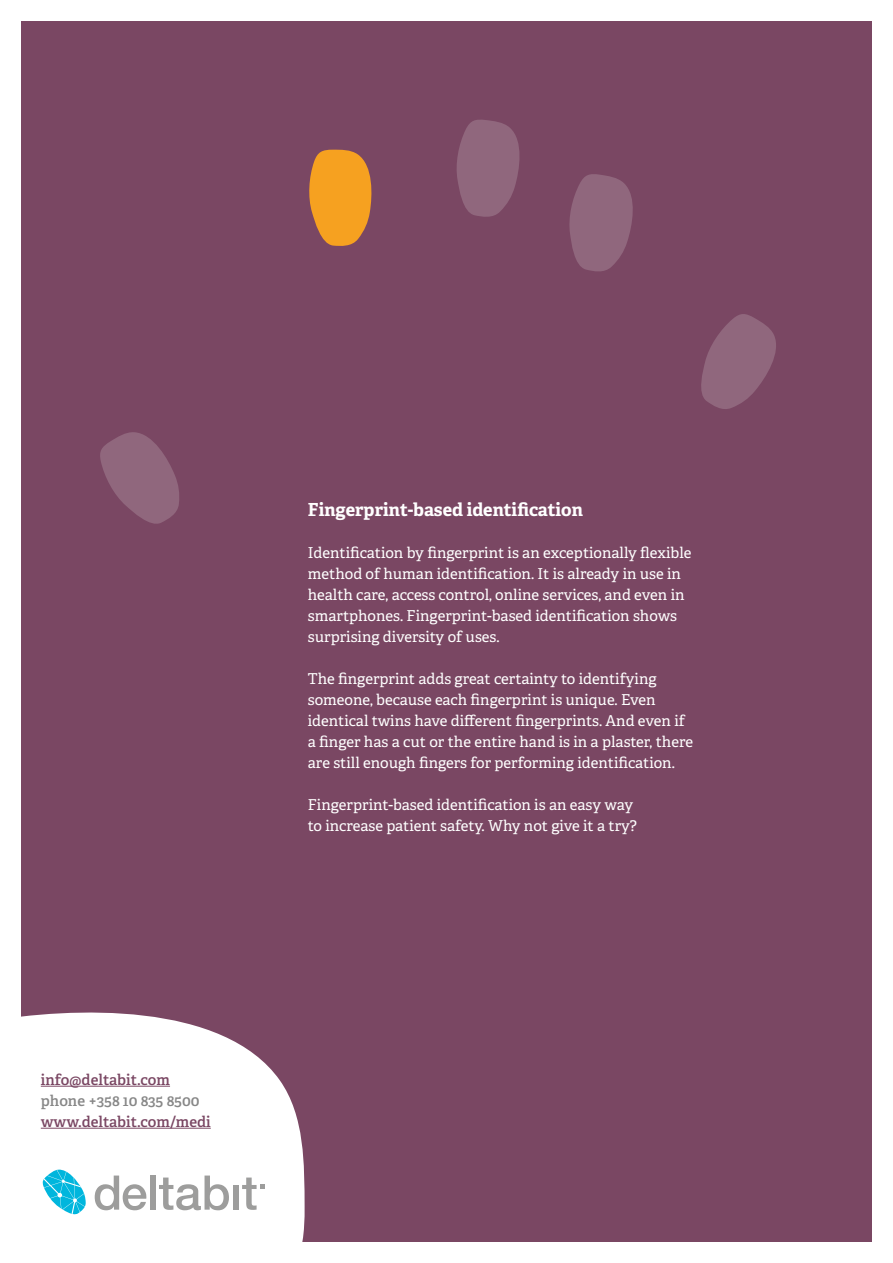
<style>
.page{position:relative;width:893px;height:1263px;background:#fff}
.page>*{position:absolute;margin:0;border:0;box-sizing:border-box;transform-origin:0 0}
.t1{font:700 18px "Adelle";color:#fff}
.t2{font:15px/21px "Adelle";color:#fff}
.t3{font:600 15px "Adelle";color:#7a4763}
.t4{font:600 15px "Adelle";letter-spacing:-.005em;color:#878787}
</style>
<div class="page">
<div style="left:21px;top:21px;width:851px;height:1221px;background:#7a4763"></div>
<svg style="left:21px;top:1012px;width:284px;height:230px;background:#f0ebee"></svg>
<svg style="left:42px;top:1169px;width:44px;height:48px;background:#76d7ec"></svg>
<svg style="left:95px;top:1175px;width:51px;height:35px;background:#d5d5d5"></svg>
<div style="left:150px;top:1175px;width:6px;height:34px;background:#9d9d9c"></div>
<svg style="left:159px;top:1175px;width:70px;height:35px;background:#d6d6d6"></svg>
<div style="left:233px;top:1185px;width:6px;height:24px;background:#9d9d9c"></div>
<svg style="left:242px;top:1177px;width:22px;height:33px"></svg>
<hr style="left:41px;top:1086px;width:129px;height:1px;background:#7a4763">
<hr style="left:41px;top:1128px;width:170px;height:1px;background:#7a4763">
<svg style="left:309px;top:149px;width:63px;height:97px"></svg>
<svg style="left:456px;top:119px;width:64px;height:98px"></svg>
<svg style="left:569px;top:174px;width:64px;height:98px"></svg>
<svg style="left:701px;top:314px;width:75px;height:95px"></svg>
<svg style="left:100px;top:432px;width:79px;height:92px"></svg>
<p class="t3" style="left:41px;top:1070px;width:131px">info@deltabit.com</p>
<p class="t4" style="left:41px;top:1091px;width:160px">phone +358 10 835 8500</p>
<p class="t3" style="left:41px;top:1112px;width:171px">www.deltabit.com/medi</p>
<p class="t1" style="left:308px;top:498px;width:277px">Fingerprint-based identification</p>
<p class="t2" style="left:308px;top:542px;width:385px">Identification by fingerprint is an exceptionally flexible method of human identification. It is already in use in health care, access control, online services, and even in smartphones. Fingerprint-based identification shows surprising diversity of uses.</p>
<p class="t2" style="left:308px;top:668px;width:387px">The fingerprint adds great certainty to identifying someone, because each fingerprint is unique. Even identical twins have different fingerprints. And even if a finger has a cut or the entire hand is in a plaster, there are still enough fingers for performing identification.</p>
<p class="t2" style="left:308px;top:794px;width:331px">Fingerprint-based identification is an easy way to increase patient safety. Why not give it a try?</p>
</div>
